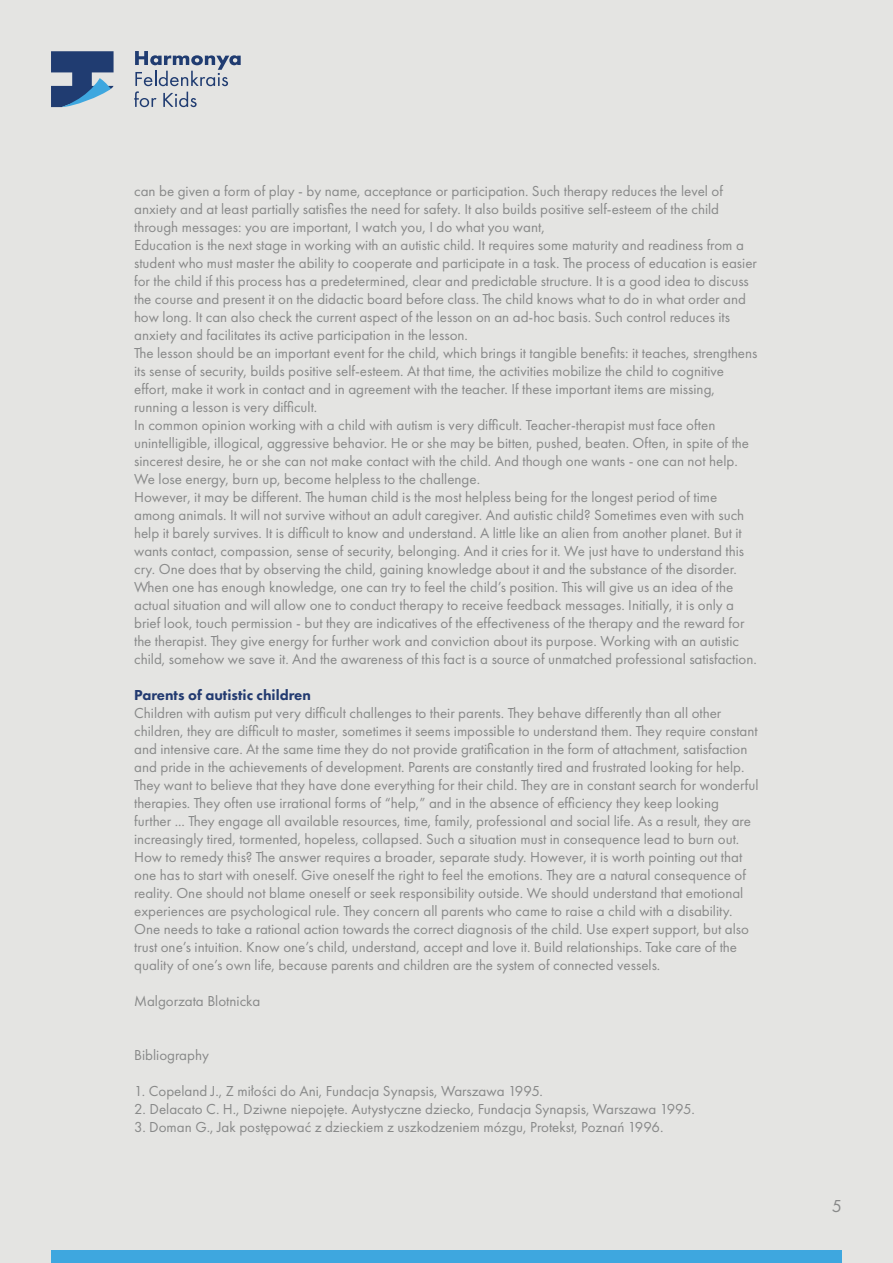
<style>
.page{position:relative;width:893px;height:1263px;background:#e4e4e2}
.page>*{position:absolute;margin:0;border:0;box-sizing:border-box;transform-origin:0 0}
.t1{font:18px "Futura PT";color:#888989}
.t2{font:15px/18px "Futura PT";color:#888989}
.t3{font:800 15px "Futura PT";color:#233b71}
</style>
<div class="page">
<div style="left:51px;top:1250px;width:791px;height:13px;background:#3ea7df"></div>
<svg style="left:134px;top:51px;width:107px;height:56px"></svg>
<svg style="left:51px;top:51px;width:63px;height:56px"></svg>
<p class="t2" style="left:134px;top:182px;width:590px">can be given a form of play - by name, acceptance or participation. Such therapy reduces the level of anxiety and at least partially satisfies the need for safety. It also builds positive self-esteem of the child through messages: you are important, I watch you, I do what you want,</p>
<p class="t2" style="left:134px;top:236px;width:624px">Education is the next stage in working with an autistic child. It requires some maturity and readiness from a student who must master the ability to cooperate and participate in a task. The process of education is easier for the child if this process has a predetermined, clear and predictable structure. It is a good idea to discuss the course and present it on the didactic board before class. The child knows what to do in what order and how long. It can also check the current aspect of the lesson on an ad-hoc basis. Such control reduces its anxiety and facilitates its active participation in the lesson.</p>
<p class="t2" style="left:134px;top:344px;width:625px">The lesson should be an important event for the child, which brings it tangible benefits: it teaches, strengthens its sense of security, builds positive self-esteem. At that time, the activities mobilize the child to cognitive effort, make it work in contact and in agreement with the teacher. If these important items are missing, running a lesson is very difficult.</p>
<p class="t2" style="left:134px;top:416px;width:616px">In common opinion working with a child with autism is very difficult. Teacher-therapist must face often unintelligible, illogical, aggressive behavior. He or she may be bitten, pushed, beaten. Often, in spite of the sincerest desire, he or she can not make contact with the child. And though one wants - one can not help.<br>We lose energy, burn up, become helpless to the challenge.</p>
<p class="t2" style="left:134px;top:488px;width:624px">However, it may be different. The human child is the most helpless being for the longest period of time among animals. It will not survive without an adult caregiver. And autistic child? Sometimes even with such help it barely survives. It is difficult to know and understand. A little like an alien from another planet. But it wants contact, compassion, sense of security, belonging. And it cries for it. We just have to understand this cry. One does that by observing the child, gaining knowledge about it and the substance of the disorder.<br>When one has enough knowledge, one can try to feel the child’s position. This will give us an idea of the actual situation and will allow one to conduct therapy to receive feedback messages. Initially, it is only a brief look, touch permission - but they are indicatives of the effectiveness of the therapy and the reward for the therapist. They give energy for further work and conviction about its purpose. Working with an autistic child, somehow we save it. And the awareness of this fact is a source of unmatched professional satisfaction.</p>
<p class="t3" style="left:134px;top:685px;width:178px">Parents of autistic children</p>
<p class="t2" style="left:134px;top:704px;width:626px">Children with autism put very difficult challenges to their parents. They behave differently than all other children, they are difficult to master, sometimes it seems impossible to understand them. They require constant and intensive care. At the same time they do not provide gratification in the form of attachment, satisfaction and pride in the achievements of development. Parents are constantly tired and frustrated looking for help.<br>They want to believe that they have done everything for their child. They are in constant search for wonderful therapies. They often use irrational forms of “help,” and in the absence of efficiency they keep looking further ... They engage all available resources, time, family, professional and social life. As a result, they are increasingly tired, tormented, hopeless, collapsed. Such a situation must in consequence lead to burn out.<br>How to remedy this? The answer requires a broader, separate study. However, it is worth pointing out that one has to start with oneself. Give oneself the right to feel the emotions. They are a natural consequence of reality. One should not blame oneself or seek responsibility outside. We should understand that emotional experiences are psychological rule. They concern all parents who came to raise a child with a disability.<br>One needs to take a rational action towards the correct diagnosis of the child. Use expert support, but also trust one’s intuition. Know one’s child, understand, accept and love it. Build relationships. Take care of the quality of one’s own life, because parents and children are the system of connected vessels.</p>
<p class="t2" style="left:134px;top:992px;width:128px">Malgorzata Blotnicka</p>
<p class="t2" style="left:134px;top:1046px;width:76px">Bibliography</p>
<p class="t2" style="left:134px;top:1082px;width:410px">1. Copeland J., Z miłości do Ani, Fundacja Synapsis, Warszawa 1995.</p>
<p class="t2" style="left:134px;top:1100px;width:562px">2. Delacato C. H., Dziwne niepojęte. Autystyczne dziecko, Fundacja Synapsis, Warszawa 1995.</p>
<p class="t2" style="left:134px;top:1118px;width:531px">3. Doman G., Jak postępować z dzieckiem z uszkodzeniem mózgu, Protekst, Poznań 1996.</p>
<p class="t1" style="left:832px;top:1195px;width:12px">5</p>
</div>
